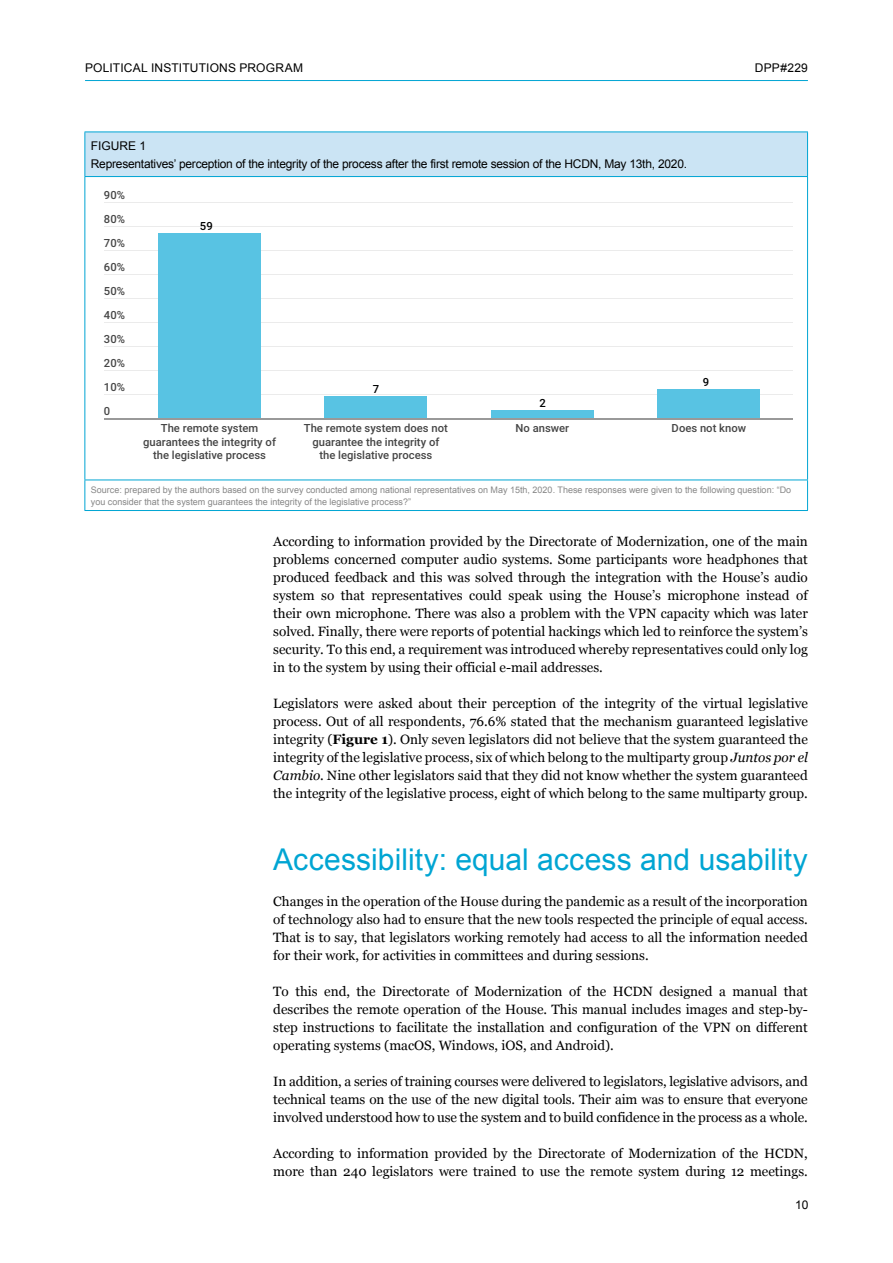
<style>
.page{position:relative;width:893px;height:1263px;background:#fff}
.page>*{position:absolute;margin:0;border:0;box-sizing:border-box;transform-origin:0 0}
.t1{font:30px "Arial";color:#00a5d3}
.t2{font:13.5px/18px "Georgia";color:#000;text-align:justify}
.t3{font:12px/18px "Arial";letter-spacing:-.02em;color:#000}
.t4{font:12px "Arial";letter-spacing:.015em;color:#000}
.t5{font:500 11.25px/24px "Roboto";color:#464646;text-align:center}
.t6{font:500 11.25px "Roboto";color:#010202}
.t7{font:9px/12px "Arial";color:#878787}
.s1{font-weight:700}
.s2{font-style:italic}
</style>
<div class="page">
<hr style="left:85px;top:80px;width:723px;height:1px;background:#00a5d3">
<hr style="left:104px;top:202px;width:688px;height:1px;background:#ebebeb">
<hr style="left:104px;top:226px;width:688px;height:1px;background:#ebebeb">
<hr style="left:104px;top:250px;width:688px;height:1px;background:#ebebeb">
<hr style="left:104px;top:274px;width:688px;height:1px;background:#ebebeb">
<hr style="left:104px;top:298px;width:688px;height:1px;background:#ebebeb">
<hr style="left:104px;top:322px;width:688px;height:1px;background:#ebebeb">
<hr style="left:104px;top:346px;width:688px;height:1px;background:#ebebeb">
<hr style="left:104px;top:370px;width:688px;height:1px;background:#ebebeb">
<hr style="left:104px;top:394px;width:688px;height:1px;background:#ebebeb">
<hr style="left:104px;top:418px;width:688px;height:1px;background:#999">
<div style="left:158px;top:233px;width:103px;height:185px;background:#58c3e3"></div>
<div style="left:324px;top:396px;width:103px;height:22px;background:#58c3e3"></div>
<div style="left:491px;top:410px;width:103px;height:8px;background:#58c3e3"></div>
<div style="left:657px;top:389px;width:103px;height:29px;background:#58c3e3"></div>
<div style="left:85px;top:132px;width:722px;height:45px;background:#cbe4f4"></div>
<hr style="left:84px;top:132px;width:724px;height:1px;background:#00a5d3">
<hr style="left:84px;top:132px;width:1px;height:44px;background:#00a5d3">
<hr style="left:807px;top:132px;width:1px;height:44px;background:#00a5d3">
<hr style="left:84px;top:176px;width:724px;height:1px;background:#00a5d3">
<hr style="left:84px;top:177px;width:1px;height:303px;background:#00a5d3">
<hr style="left:807px;top:177px;width:1px;height:303px;background:#00a5d3">
<hr style="left:84px;top:480px;width:724px;height:1px;background:#00a5d3">
<hr style="left:84px;top:480px;width:1px;height:30px;background:#00a5d3">
<hr style="left:807px;top:480px;width:1px;height:30px;background:#00a5d3">
<hr style="left:84px;top:510px;width:724px;height:1px;background:#00a5d3">
<p class="t4" style="left:85px;top:59px;width:220px">POLITICAL INSTITUTIONS PROGRAM</p>
<p class="t3" style="left:755px;top:58px;width:55px">DPP#229</p>
<p class="t3" style="left:91px;top:136px;width:598px">FIGURE 1<br>Representatives’ perception of the integrity of the process after the first remote session of the HCDN, May 13th, 2020.</p>
<p class="t5" style="left:104px;top:182px;width:23px;text-align:justify">90% 80% 70% 60% 50% 40% 30% 20% 10% 0</p>
<p class="t6" style="left:200px;top:218px;width:14px">59</p>
<p class="t6" style="left:373px;top:381px;width:8px">7</p>
<p class="t6" style="left:539px;top:395px;width:8px">2</p>
<p class="t6" style="left:703px;top:374px;width:8px">9</p>
<p class="t5" style="left:143px;top:421px;width:134px;line-height:13.5px">The remote system guarantees the integrity of the legislative process</p>
<p class="t5" style="left:304px;top:421px;width:145px;line-height:13.5px">The remote system does not guarantee the integrity of the legislative process</p>
<p class="t5" style="left:515px;top:416px;width:55px">No answer</p>
<p class="t5" style="left:672px;top:416px;width:76px">Does not know</p>
<p class="t7" style="left:91px;top:483px;width:702px">Source: prepared by the authors based on the survey conducted among national representatives on May 15th, 2020. These responses were given to the following question: “Do you consider that the system guarantees the integrity of the legislative process?”</p>
<p class="t2" style="left:273px;top:532px;width:536px">According to information provided by the Directorate of Modernization, one of the main problems concerned computer audio systems. Some participants wore headphones that produced feedback and this was solved through the integration with the House’s audio system so that representatives could speak using the House’s microphone instead of their own microphone. There was also a problem with the VPN capacity which was later solved. Finally, there were reports of potential hackings which led to reinforce the system’s security. To this end, a requirement was introduced whereby representatives could only log in to the system by using their official e-mail addresses.</p>
<p class="t2" style="left:273px;top:694px;width:536px">Legislators were asked about their perception of the integrity of the virtual legislative process. Out of all respondents, 76.6% stated that the mechanism guaranteed legislative integrity (<span class="s1">Figure 1</span>). Only seven legislators did not believe that the system guaranteed the integrity of the legislative process, six of which belong to the multiparty group <span class="s2">Juntos por el Cambio</span>. Nine other legislators said that they did not know whether the system guaranteed the integrity of the legislative process, eight of which belong to the same multiparty group.</p>
<h1 class="t1" style="left:273px;top:839px;width:536px">Accessibility: equal access and usability</h1>
<p class="t2" style="left:273px;top:892px;width:536px">Changes in the operation of the House during the pandemic as a result of the incorporation of technology also had to ensure that the new tools respected the principle of equal access.<br>That is to say, that legislators working remotely had access to all the information needed for their work, for activities in committees and during sessions.</p>
<p class="t2" style="left:273px;top:982px;width:536px">To this end, the Directorate of Modernization of the HCDN designed a manual that describes the remote operation of the House. This manual includes images and step-by&shy;step instructions to facilitate the installation and configuration of the VPN on different operating systems (macOS, Windows, iOS, and Android).</p>
<p class="t2" style="left:273px;top:1072px;width:536px">In addition, a series of training courses were delivered to legislators, legislative advisors, and technical teams on the use of the new digital tools. Their aim was to ensure that everyone involved understood how to use the system and to build confidence in the process as a whole.</p>
<p class="t2" style="left:273px;top:1144px;width:536px">According to information provided by the Directorate of Modernization of the HCDN, more than 240 legislators were trained to use the remote system during 12 meetings.</p>
<p class="t3" style="left:795px;top:1196px;width:15px">10</p>
</div>
